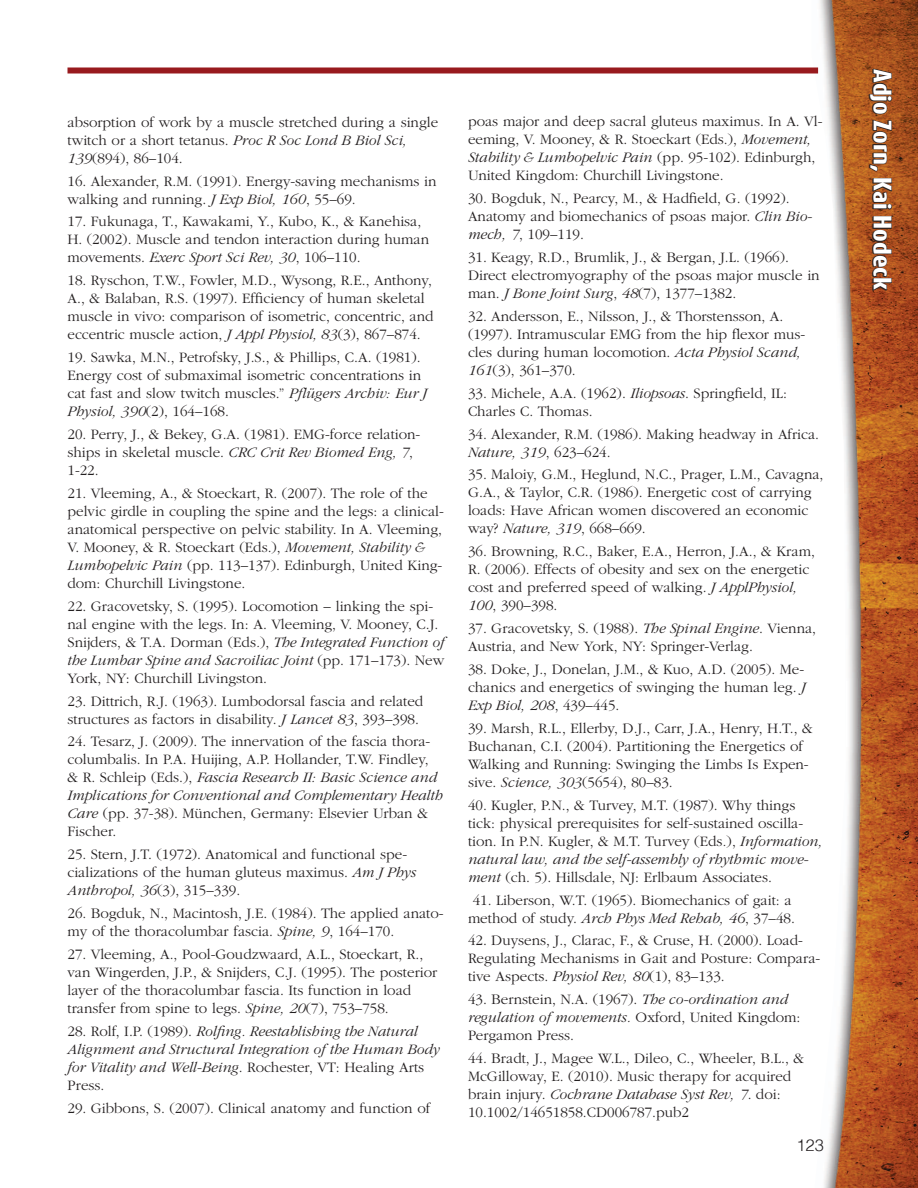
<style>
.page{position:relative;width:918px;height:1188px;background:#fff}
.page>*{position:absolute;margin:0;border:0;box-sizing:border-box;transform-origin:0 0}
.t1{font:800 21px "Dax Compact";color:#fff;scale:1.25 1}
.t2{font:300 16.5px "Helvetica";color:#231f20}
.references{font:300 15px/18px "ITC Garamond Std";color:#231f20}
.references-2{font:italic 300 15px/18px "ITC Garamond Std";color:#231f20}
.s1{font-style:italic}
.s2{font-style:normal}
</style>
<div class="page">
<img style="left:812px;top:0;width:106px;height:1188px">
<div style="left:68px;top:68px;width:750px;height:6px;background:#981a1e"></div>
<div style="left:869px;top:69px;width:23px;height:223px;background:#231f20;opacity:.86"></div>
<svg style="left:869px;top:68px;width:23px;height:104px;background:#6e3e1f"></svg>
<svg style="left:873px;top:178px;width:19px;height:32px"></svg>
<svg style="left:873px;top:216px;width:19px;height:75px"></svg>
<p class="references" style="left:68px;top:113px;width:372px">absorption of work by a muscle stretched during a single twitch or a short tetanus. <span class="s1">Proc R Soc Lond B Biol Sci,<br>139</span>(894), 86–104.</p>
<p class="references" style="left:68px;top:172px;width:371px">16. Alexander, R.M. (1991). Energy-saving mechanisms in walking and running. <span class="s1">J Exp Biol, 160</span>, 55–69.</p>
<p class="references" style="left:68px;top:213px;width:363px">17. Fukunaga, T., Kawakami, Y., Kubo, K., &amp; Kanehisa,<br>H. (2002). Muscle and tendon interaction during human movements. <span class="s1">Exerc Sport Sci Rev, 30</span>, 106–110.</p>
<p class="references" style="left:68px;top:272px;width:367px">18. Ryschon, T.W., Fowler, M.D., Wysong, R.E., Anthony, A., &amp; Balaban, R.S. (1997). Efficiency of human skeletal muscle in vivo: comparison of isometric, concentric, and eccentric muscle action, <span class="s1">J Appl Physiol, 83</span>(3), 867–874.</p>
<p class="references" style="left:68px;top:349px;width:361px">19. Sawka, M.N., Petrofsky, J.S., &amp; Phillips, C.A. (1981).<br>Energy cost of submaximal isometric concentrations in cat fast and slow twitch muscles.” <span class="s1">Pflügers Archiv: Eur J Physiol, 390</span>(2), 164–168.</p>
<p class="references" style="left:68px;top:425px;width:354px">20. Perry, J., &amp; Bekey, G.A. (1981). EMG-force relation&shy;ships in skeletal muscle. <span class="s1">CRC Crit Rev Biomed Eng, 7</span>,<br>1-22.</p>
<p class="references" style="left:68px;top:484px;width:378px">21. Vleeming, A., &amp; Stoeckart, R. (2007). The role of the pelvic girdle in coupling the spine and the legs: a clinical&shy;anatomical perspective on pelvic stability. In A. Vleeming, V. Mooney, &amp; R. Stoeckart (Eds.), <span class="s1">Movement, Stability &amp; Lumbopelvic Pain</span> (pp. 113–137). Edinburgh, United King&shy;dom: Churchill Livingstone.</p>
<p class="references" style="left:68px;top:597px;width:379px">22. Gracovetsky, S. (1995). Locomotion – linking the spi&shy;nal engine with the legs. In: A. Vleeming, V. Mooney, C.J.<br>Snijders, &amp; T.A. Dorman (Eds<span class="s1">.</span>), <span class="s1">The Integrated Function of the Lumbar Spine and Sacroiliac Joint</span> (pp. 171–173). New York, NY: Churchill Livingston.</p>
<p class="references" style="left:68px;top:692px;width:357px">23. Dittrich, R.J. (1963). Lumbodorsal fascia and related structures as factors in disability. <span class="s1">J Lancet 83</span>, 393–398.</p>
<p class="references" style="left:68px;top:733px;width:377px">24. Tesarz, J. (2009). The innervation of the fascia thora&shy;columbalis. In P.A. Huijing, A.P. Hollander, T.W. Findley, &amp; R. Schleip (Eds.), <span class="s1">Fascia Research II: Basic Science and Implications for Conventional and Complementary Health Care</span> (pp. 37-38). München, Germany: Elsevier Urban &amp; Fischer.</p>
<p class="references" style="left:68px;top:846px;width:350px">25. Stern, J.T. (1972). Anatomical and functional spe&shy;cializations of the human gluteus maximus. <span class="s1">Am J Phys<br>Anthropol, 36</span>(3), 315–339.</p>
<p class="references" style="left:68px;top:905px;width:378px">26. Bogduk, N., Macintosh, J.E. (1984). The applied anato&shy;my of the thoracolumbar fascia. <span class="s1">Spine, 9</span>, 164–170.</p>
<p class="references" style="left:68px;top:945px;width:371px">27. Vleeming, A., Pool-Goudzwaard, A.L., Stoeckart, R., van Wingerden, J.P., &amp; Snijders, C.J. (1995). The posterior layer of the thoracolumbar fascia. Its function in load transfer from spine to legs. <span class="s1">Spine, 20</span>(7), 753–758.</p>
<p class="references-2" style="left:68px;top:1022px;width:374px"><span class="s2">28. Rolf, I.P. (1989).</span> Rolfing. Reestablishing the Natural Alignment and Structural Integration of the Human Body for Vitality and Well-Being<span class="s2">. Rochester, VT: Healing Arts Press.</span></p>
<p class="references" style="left:68px;top:1099px;width:364px">29. Gibbons, S. (2007). Clinical anatomy and function of</p>
<p class="references" style="left:468px;top:113px;width:356px">poas major and deep sacral gluteus maximus. In A. Vl&shy;eeming, V. Mooney, &amp; R. Stoeckart (Eds.), <span class="s1">Movement, Stability &amp; Lumbopelvic Pain</span> (pp. 95-102). Edinburgh, United Kingdom: Churchill Livingstone.</p>
<p class="references" style="left:468px;top:190px;width:346px">30. Bogduk, N., Pearcy, M., &amp; Hadfield, G. (1992).<br>Anatomy and biomechanics of psoas major. <span class="s1">Clin Bio&shy;mech, 7</span>, 109–119.</p>
<p class="references" style="left:468px;top:249px;width:353px">31. Keagy, R.D., Brumlik, J., &amp; Bergan, J.L. (1966).<br>Direct electromyography of the psoas major muscle in man. <span class="s1">J Bone Joint Surg</span>, <span class="s1">48</span>(7), 1377–1382.</p>
<p class="references" style="left:468px;top:307px;width:339px">32. Andersson, E., Nilsson, J., &amp; Thorstensson, A. (1997). Intramuscular EMG from the hip flexor mus&shy;cles during human locomotion. <span class="s1">Acta Physiol Scand, 161</span>(3), 361–370.</p>
<p class="references" style="left:468px;top:384px;width:321px">33. Michele, A.A. (1962). <span class="s1">Iliopsoas</span>. Springfield, IL:<br>Charles C. Thomas.</p>
<p class="references" style="left:468px;top:425px;width:353px">34. Alexander, R.M. (1986). Making headway in Africa.<br><span class="s1">Nature, 319</span>, 623–624.</p>
<p class="references" style="left:468px;top:466px;width:357px">35. Maloiy, G.M., Heglund, N.C., Prager, L.M., Cavagna, G.A., &amp; Taylor, C.R. (1986). Energetic cost of carrying loads: Have African women discovered an economic way? <span class="s1">Nature, 319</span>, 668–669.</p>
<p class="references" style="left:468px;top:543px;width:348px">36. Browning, R.C., Baker, E.A., Herron, J.A., &amp; Kram, R. (2006). Effects of obesity and sex on the energetic cost and preferred speed of walking. <span class="s1">J ApplPhysiol, 100</span>, 390–398.</p>
<p class="references" style="left:468px;top:620px;width:350px">37. Gracovetsky, S. (1988). <span class="s1">The Spinal Engine</span>. Vienna,<br>Austria, and New York, NY: Springer-Verlag.</p>
<p class="references" style="left:468px;top:661px;width:339px;text-align:justify">38. Doke, J., Donelan, J.M., &amp; Kuo, A.D. (2005). Me&shy;chanics and energetics of swinging the human leg. <span class="s1">J Exp Biol, 208</span>, 439–445.</p>
<p class="references" style="left:468px;top:719px;width:346px">39. Marsh, R.L., Ellerby, D.J., Carr, J.A., Henry, H.T., &amp; Buchanan, C.I. (2004). Partitioning the Energetics of Walking and Running: Swinging the Limbs Is Expen&shy;sive. <span class="s1">Science, 303</span>(5654), 80–83.</p>
<p class="references" style="left:468px;top:796px;width:356px">40. Kugler, P.N., &amp; Turvey, M.T. (1987). Why things tick: physical prerequisites for self-sustained oscilla&shy;tion. In P.N. Kugler, &amp; M.T. Turvey (Eds<span class="s1">.</span>), <span class="s1">Information, natural law, and the self-assembly of rhythmic move&shy;ment</span> (ch. 5). Hillsdale, NJ: Erlbaum Associates.</p>
<p class="references" style="left:468px;top:891px;width:329px;text-align:center">41. Liberson, W.T. (1965). Biomechanics of gait: a method of study. <span class="s1">Arch Phys Med Rehab, 46</span>, 37–48.</p>
<p class="references" style="left:468px;top:932px;width:354px">42. Duysens, J., Clarac, F., &amp; Cruse, H. (2000). Load-<br>Regulating Mechanisms in Gait and Posture: Compara&shy;tive Aspects. <span class="s1">Physiol Rev, 80</span>(1), 83–133.</p>
<p class="references" style="left:468px;top:991px;width:334px">43. Bernstein, N.A. (1967). <span class="s1">The co-ordination and regulation of movements.</span> Oxford, United Kingdom:<br>Pergamon Press.</p>
<p class="references" style="left:468px;top:1050px;width:337px">44. Bradt, J., Magee W.L., Dileo, C., Wheeler, B.L., &amp; McGilloway, E. (2010). Music therapy for acquired brain injury. <span class="s1">Cochrane Database Syst Rev, 7</span>. doi:<br>10.1002/14651858.CD006787.pub2</p>
<p class="t2" style="left:796px;top:1135px;width:29px">123</p>
<h1 class="t1" style="left:896px;top:69px;width:178px;rotate:90deg">Adjo Zorn, Kai Hodeck</h1>
</div>
